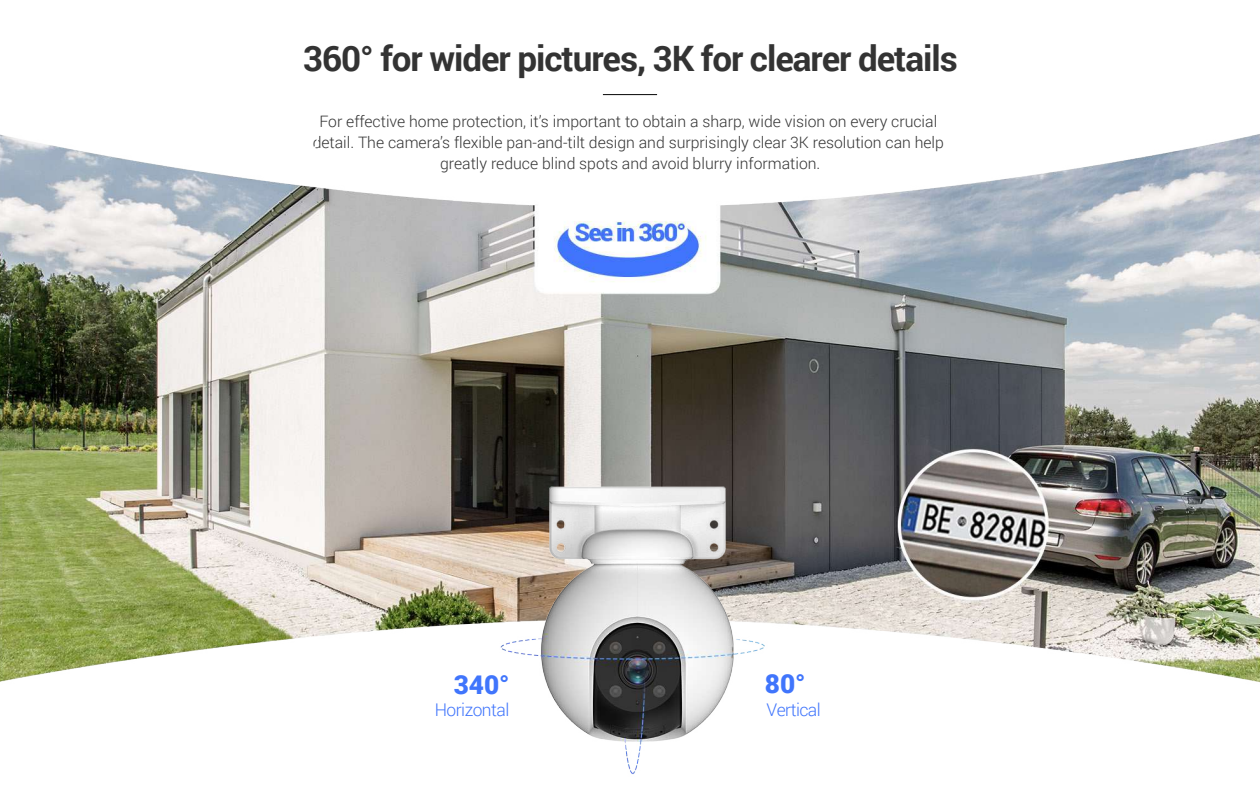
<style>
.page{position:relative;width:1260px;height:788px;background:#fff}
.page>*{position:absolute;margin:0;border:0;box-sizing:border-box;transform-origin:0 0}
.t1{font:700 35px "Roboto";letter-spacing:-.03em;color:#333}
.t2{font:900 26.25px "Roboto";color:#4075fc}
.t3{font:300 17.5px "Roboto";letter-spacing:-.03em;color:#4075fc}
.t4{font:300 15.75px/21px "Roboto";color:#333;text-align:center}
</style>
<div class="page">
<img style="left:0;top:94px;width:1260px;height:589px">
<hr style="left:603px;top:94px;width:54px;height:1px;background:#050505">
<img style="left:490px;top:469px;width:297px;height:305px">
<svg style="left:294px;top:126px;width:29px;height:25px"></svg>
<h1 class="t1" style="left:303px;top:34px;width:656px">360° for wider pictures, 3K for clearer details</h1>
<p class="t4" style="left:313px;top:110px;width:633px">For effective home protection, it’s important to obtain a sharp, wide vision on every crucial detail. The camera’s flexible pan-and-tilt design and surprisingly clear 3K resolution can help greatly reduce blind spots and avoid blurry information.</p>
<h2 class="t2" style="left:454px;top:665px;width:58px">340°</h2>
<p class="t3" style="left:435px;top:697px;width:76px">Horizontal</p>
<h2 class="t2" style="left:765px;top:665px;width:42px">80°</h2>
<p class="t3" style="left:767px;top:697px;width:56px">Vertical</p>
</div>
